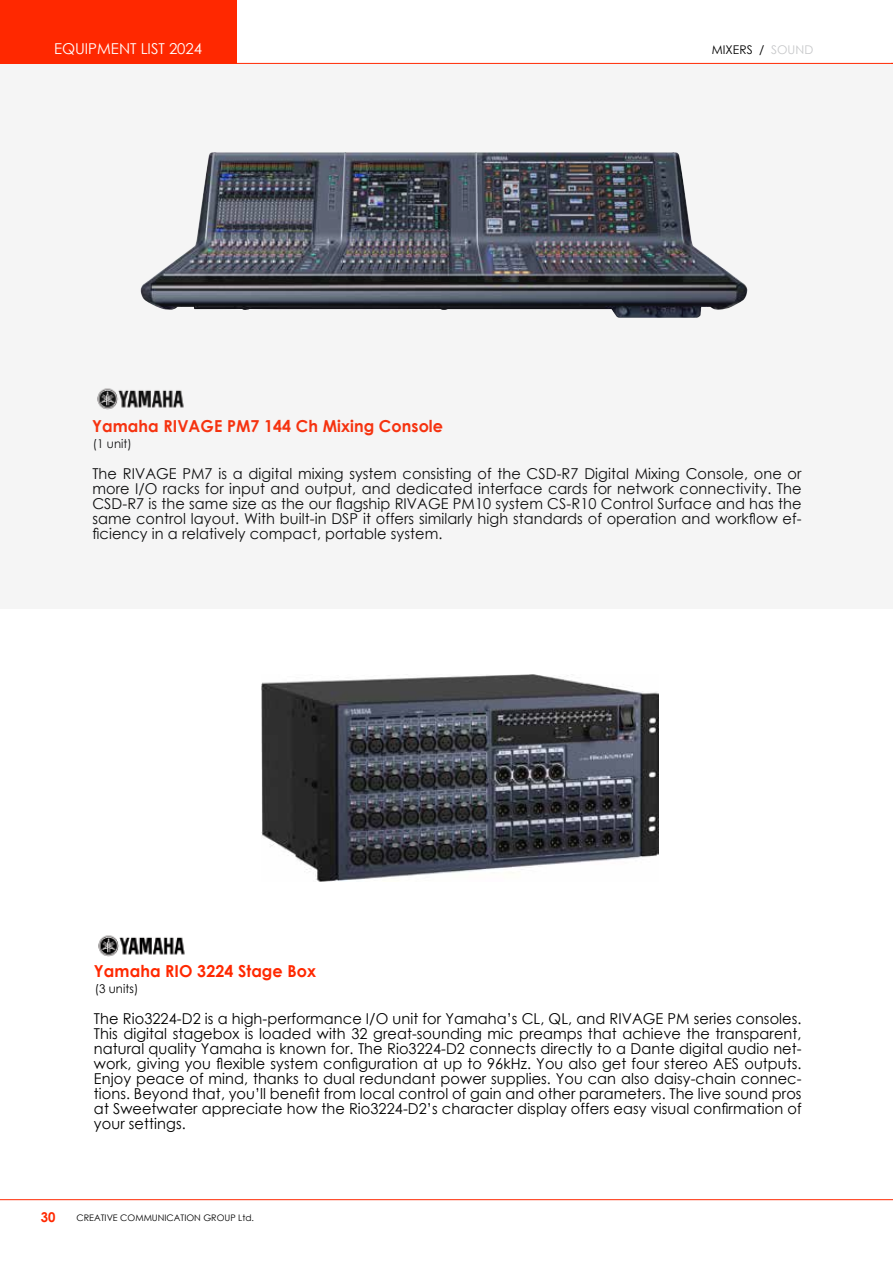
<style>
.page{position:relative;width:893px;height:1263px;background:#fff}
.page>*{position:absolute;margin:0;border:0;box-sizing:border-box;transform-origin:0 0}
.t1{font:700 16.5px "Century Gothic";letter-spacing:.005em;color:#ff2800}
.t2{font:15px/15px "Century Gothic";letter-spacing:.005em;color:#000;text-align:justify}
.t3{font:15px "Century Gothic";color:#fff}
.t4{font:700 13.5px "Century Gothic";color:#ff2800}
.t5{font:12px "Century Gothic";letter-spacing:.005em;color:#000}
.t6{font:12px "Century Gothic";color:#000101}
.t7{font:9px "Century Gothic";color:#000}
.s1{color:#c7c8ca}
</style>
<div class="page">
<hr style="left:0;top:1199px;width:893px;height:1px;background:#ff2800">
<hr style="left:0;top:63px;width:893px;height:1px;background:#ff2800">
<div style="left:0;top:0;width:237px;height:64px;background:#ff2800"></div>
<img style="left:262px;top:674px;width:397px;height:208px">
<img style="left:98px;top:935px;width:87px;height:22px">
<svg style="left:97px;top:152px;width:651px;height:258px;fill:#f2f1f1"></svg>
<p class="t3" style="left:54px;top:38px;width:150px">EQUIPMENT LIST 2024</p>
<p class="t6" style="left:712px;top:41px;width:103px">MIXERS / <span class="s1">SOUND</span></p>
<p class="t1" style="left:92px;top:413px;width:352px">Yamaha RIVAGE PM7 144 Ch Mixing Console</p>
<p class="t5" style="left:93px;top:435px;width:41px">(1 unit)</p>
<p class="t2" style="left:92px;top:466px;width:711px">The RIVAGE PM7 is a digital mixing system consisting of the CSD-R7 Digital Mixing Console, one or more I/O racks for input and output, and dedicated interface cards for network connectivity. The CSD-R7 is the same size as the our flagship RIVAGE PM10 system CS-R10 Control Surface and has the same control layout. With built-in DSP it offers similarly high standards of operation and workflow ef&shy;ficiency in a relatively compact, portable system.</p>
<p class="t1" style="left:94px;top:959px;width:224px">Yamaha RIO 3224 Stage Box</p>
<p class="t5" style="left:95px;top:980px;width:45px">(3 units)</p>
<p class="t2" style="left:94px;top:1011px;width:709px">The Rio3224-D2 is a high-performance I/O unit for Yamaha’s CL, QL, and RIVAGE PM series consoles.<br>This digital stagebox is loaded with 32 great-sounding mic preamps that achieve the transparent, natural quality Yamaha is known for. The Rio3224-D2 connects directly to a Dante digital audio net&shy;work, giving you flexible system configuration at up to 96kHz. You also get four stereo AES outputs.<br>Enjoy peace of mind, thanks to dual redundant power supplies. You can also daisy-chain connec&shy;tions. Beyond that, you’ll benefit from local control of gain and other parameters. The live sound pros at Sweetwater appreciate how the Rio3224-D2’s character display offers easy visual confirmation of your settings.</p>
<p class="t4" style="left:41px;top:1207px;width:16px">30</p>
<p class="t7" style="left:77px;top:1211px;width:179px">CREATIVE COMMUNICATION GROUP Ltd.</p>
</div>
